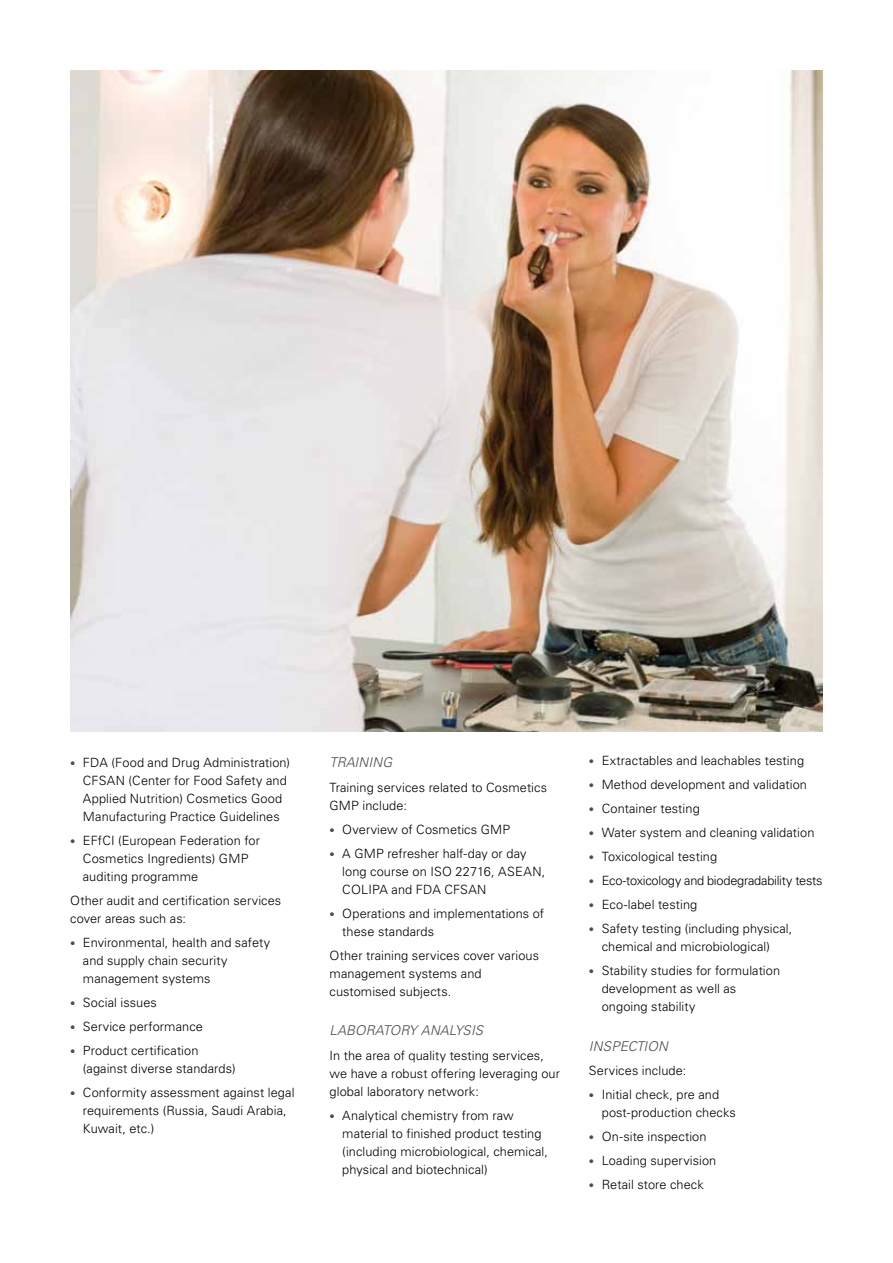
<style>
.page{position:relative;width:893px;height:1263px;background:#fff}
.page>*{position:absolute;margin:0;border:0;box-sizing:border-box;transform-origin:0 0}
.t1{font:italic 300 13.5px "Univers";color:#4b4b4d}
.t2{font:300 12.75px/18px "Univers";letter-spacing:.005em;color:#000}
.t3{font:300 12.75px "Univers";letter-spacing:-.02em;color:#000}
.s1{font-size:10.5px;color:#4b4b4d}
</style>
<div class="page">
<img style="left:70px;top:70px;width:753px;height:661px">
<p class="t2" style="left:83px;top:753px;width:209px;text-indent:-13px"><span class="s1">•</span> FDA (Food and Drug Administration)<br>CFSAN (Center for Food Safety and Applied Nutrition) Cosmetics Good Manufacturing Practice Guidelines</p>
<p class="t2" style="left:83px;top:831px;width:179px;text-indent:-13px"><span class="s1">•</span> EFfCI (European Federation for<br>Cosmetics Ingredients) GMP auditing programme</p>
<p class="t2" style="left:70px;top:891px;width:213px">Other audit and certification services cover areas such as:</p>
<p class="t2" style="left:83px;top:933px;width:189px;text-indent:-13px"><span class="s1">•</span> Environmental, health and safety and supply chain security management systems</p>
<p class="t2" style="left:70px;top:993px;width:88px"><span class="s1">•</span> Social issues</p>
<p class="t2" style="left:70px;top:1017px;width:134px"><span class="s1">•</span> Service performance</p>
<p class="t2" style="left:83px;top:1041px;width:154px;text-indent:-13px"><span class="s1">•</span> Product certification (against diverse standards)</p>
<p class="t2" style="left:83px;top:1083px;width:213px;text-indent:-13px"><span class="s1">•</span> Conformity assessment against legal requirements (Russia, Saudi Arabia,<br>Kuwait, etc.)</p>
<p class="t1" style="left:330px;top:754px;width:64px">TRAINING</p>
<p class="t2" style="left:330px;top:778px;width:219px">Training services related to Cosmetics<br>GMP include:</p>
<p class="t2" style="left:330px;top:820px;width:182px"><span class="s1">•</span> Overview of Cosmetics GMP</p>
<p class="t2" style="left:342px;top:844px;width:205px;text-indent:-13px"><span class="s1">•</span> A GMP refresher half-day or day long course on ISO 22716, ASEAN,<br>COLIPA and FDA CFSAN</p>
<p class="t2" style="left:342px;top:904px;width:203px;text-indent:-13px"><span class="s1">•</span> Operations and implementations of these standards</p>
<p class="t2" style="left:330px;top:946px;width:211px">Other training services cover various management systems and customised subjects.</p>
<p class="t1" style="left:330px;top:1022px;width:155px">LABORATORY ANALYSIS</p>
<p class="t2" style="left:330px;top:1046px;width:232px">In the area of quality testing services, we have a robust offering leveraging our global laboratory network:</p>
<p class="t2" style="left:342px;top:1106px;width:207px;text-indent:-13px"><span class="s1">•</span> Analytical chemistry from raw material to finished product testing (including microbiological, chemical, physical and biotechnical)</p>
<p class="t2" style="left:589px;top:751px;width:217px"><span class="s1">•</span> Extractables and leachables testing</p>
<p class="t2" style="left:589px;top:775px;width:220px"><span class="s1">•</span> Method development and validation</p>
<p class="t2" style="left:589px;top:799px;width:112px"><span class="s1">•</span> Container testing</p>
<p class="t2" style="left:589px;top:823px;width:227px"><span class="s1">•</span> Water system and cleaning validation</p>
<p class="t2" style="left:589px;top:847px;width:130px"><span class="s1">•</span> Toxicological testing</p>
<p class="t3" style="left:589px;top:872px;width:235px"><span class="s1">•</span> Eco-toxicology and biodegradability tests</p>
<p class="t2" style="left:589px;top:895px;width:110px"><span class="s1">•</span> Eco-label testing</p>
<p class="t2" style="left:602px;top:919px;width:192px;text-indent:-13px"><span class="s1">•</span> Safety testing (including physical, chemical and microbiological)</p>
<p class="t2" style="left:602px;top:961px;width:180px;text-indent:-13px"><span class="s1">•</span> Stability studies for formulation development as well as ongoing stability</p>
<p class="t1" style="left:589px;top:1037px;width:81px">INSPECTION</p>
<p class="t2" style="left:589px;top:1061px;width:99px">Services include:</p>
<p class="t2" style="left:602px;top:1085px;width:136px;text-indent:-13px"><span class="s1">•</span> Initial check, pre and post-production checks</p>
<p class="t2" style="left:589px;top:1127px;width:119px"><span class="s1">•</span> On-site inspection</p>
<p class="t2" style="left:589px;top:1151px;width:129px"><span class="s1">•</span> Loading supervision</p>
<p class="t2" style="left:589px;top:1175px;width:116px"><span class="s1">•</span> Retail store check</p>
</div>
